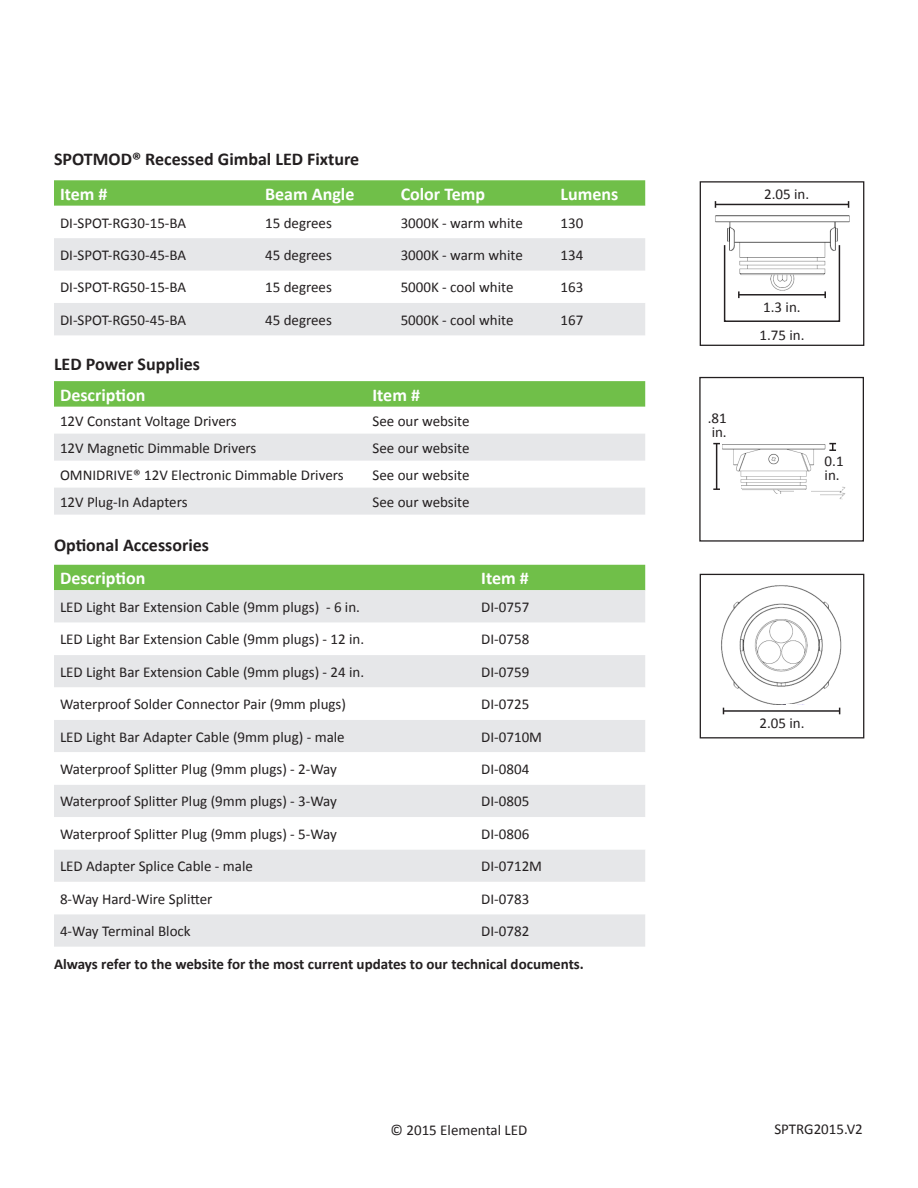
<style>
.page{position:relative;width:918px;height:1188px;background:#fff}
.page>*{position:absolute;margin:0;border:0;box-sizing:border-box;transform-origin:0 0}
.t1{font:700 18px "Calibri";color:#231f20}
.t2{font:700 18px "Calibri";color:#fff}
.t3{font:15px/13.5px "Calibri";color:#231f20}
.t4{font:700 15px "Calibri";color:#231f20}
</style>
<div class="page">
<svg style="left:54px;top:180px;width:591px;height:26px;background:#73c04d"></svg>
<div style="left:54px;top:238px;width:591px;height:33px;background:#e6e7e9"></div>
<div style="left:54px;top:303px;width:591px;height:32px;background:#e6e7e9"></div>
<div style="left:699px;top:377px;width:165px;height:165px;border:1px solid #231f20"></div>
<img style="left:722px;top:444px;width:124px;height:55px">
<svg style="left:713px;top:442px;width:7px;height:42px"></svg>
<div style="left:710px;top:495px;width:110px;height:11px;background:#fff"></div>
<div style="left:715px;top:484px;width:26px;height:18px;background:#fff"></div>
<div style="left:734px;top:491px;width:16px;height:6px;background:#fff"></div>
<hr style="left:795px;top:491px;width:16px;height:3px;background:#fff">
<hr style="left:716px;top:444px;width:1px;height:45px;background:#231f20">
<svg style="left:713px;top:488px;width:7px;height:2px"></svg>
<svg style="left:829px;top:443px;width:7px;height:8px"></svg>
<div style="left:700px;top:181px;width:164px;height:165px;border:1px solid #231f20"></div>
<img style="left:715px;top:201px;width:135px;height:93px">
<hr style="left:739px;top:294px;width:86px;height:2px;background:#231f20">
<svg style="left:738px;top:291px;width:2px;height:7px"></svg>
<svg style="left:824px;top:291px;width:2px;height:7px"></svg>
<hr style="left:715px;top:204px;width:134px;height:1px;background:#231f20">
<div style="left:724px;top:244px;width:116px;height:78px;border:1px solid #231f20"></div>
<div style="left:700px;top:574px;width:164px;height:164px;border:1px solid #231f20"></div>
<img style="left:721px;top:585px;width:121px;height:120px">
<hr style="left:723px;top:710px;width:117px;height:2px;background:#231f20">
<div style="left:54px;top:565px;width:591px;height:25px;background:#70bf49"></div>
<div style="left:54px;top:590px;width:591px;height:357px;background:#e6e7e9"></div>
<svg style="left:54px;top:623px;width:591px;height:32px"></svg>
<svg style="left:54px;top:687px;width:591px;height:227px"></svg>
<svg style="left:54px;top:381px;width:591px;height:26px;background:#72c04c"></svg>
<svg style="left:54px;top:434px;width:591px;height:81px;fill:#e6e7e9"></svg>
<p class="t1" style="left:54px;top:147px;width:307px">SPOTMOD® Recessed Gimbal LED Fixture</p>
<p class="t2" style="left:60px;top:182px;width:49px">Item #</p>
<p class="t2" style="left:265px;top:182px;width:91px">Beam Angle</p>
<p class="t2" style="left:401px;top:182px;width:86px">Color Temp</p>
<p class="t2" style="left:561px;top:182px;width:59px">Lumens</p>
<p class="t3" style="left:60px;top:216px;width:128px">DI-SPOT-RG30-15-BA</p>
<p class="t3" style="left:265px;top:216px;width:68px">15 degrees</p>
<p class="t3" style="left:401px;top:216px;width:124px">3000K - warm white</p>
<p class="t3" style="left:561px;top:216px;width:24px">130</p>
<p class="t3" style="left:60px;top:248px;width:128px">DI-SPOT-RG30-45-BA</p>
<p class="t3" style="left:265px;top:248px;width:68px">45 degrees</p>
<p class="t3" style="left:401px;top:248px;width:124px">3000K - warm white</p>
<p class="t3" style="left:561px;top:248px;width:24px">134</p>
<p class="t3" style="left:60px;top:281px;width:128px">DI-SPOT-RG50-15-BA</p>
<p class="t3" style="left:265px;top:281px;width:68px">15 degrees</p>
<p class="t3" style="left:401px;top:281px;width:114px">5000K - cool white</p>
<p class="t3" style="left:561px;top:281px;width:24px">163</p>
<p class="t3" style="left:60px;top:313px;width:128px">DI-SPOT-RG50-45-BA</p>
<p class="t3" style="left:265px;top:313px;width:68px">45 degrees</p>
<p class="t3" style="left:401px;top:313px;width:114px">5000K - cool white</p>
<p class="t3" style="left:561px;top:313px;width:24px">167</p>
<p class="t1" style="left:54px;top:352px;width:148px">LED Power Supplies</p>
<p class="t2" style="left:60px;top:383px;width:87px">Description</p>
<p class="t2" style="left:372px;top:383px;width:49px">Item #</p>
<p class="t3" style="left:60px;top:414px;width:178px">12V Constant Voltage Drivers</p>
<p class="t3" style="left:372px;top:414px;width:99px">See our website</p>
<p class="t3" style="left:60px;top:441px;width:198px">12V Magnetic Dimmable Drivers</p>
<p class="t3" style="left:372px;top:441px;width:99px">See our website</p>
<p class="t3" style="left:60px;top:468px;width:285px">OMNIDRIVE® 12V Electronic Dimmable Drivers</p>
<p class="t3" style="left:372px;top:468px;width:99px">See our website</p>
<p class="t3" style="left:60px;top:495px;width:129px">12V Plug-In Adapters</p>
<p class="t3" style="left:372px;top:495px;width:99px">See our website</p>
<p class="t1" style="left:54px;top:533px;width:157px">Optional Accessories</p>
<p class="t2" style="left:60px;top:567px;width:87px">Description</p>
<p class="t2" style="left:481px;top:567px;width:49px">Item #</p>
<p class="t3" style="left:60px;top:600px;width:302px">LED Light Bar Extension Cable (9mm plugs) - 6 in.</p>
<p class="t3" style="left:481px;top:600px;width:50px">DI-0757</p>
<p class="t3" style="left:60px;top:633px;width:306px">LED Light Bar Extension Cable (9mm plugs) - 12 in.</p>
<p class="t3" style="left:481px;top:633px;width:50px">DI-0758</p>
<p class="t3" style="left:60px;top:665px;width:306px">LED Light Bar Extension Cable (9mm plugs) - 24 in.</p>
<p class="t3" style="left:481px;top:665px;width:50px">DI-0759</p>
<p class="t3" style="left:60px;top:698px;width:288px">Waterproof Solder Connector Pair (9mm plugs)</p>
<p class="t3" style="left:481px;top:698px;width:50px">DI-0725</p>
<p class="t3" style="left:60px;top:730px;width:286px">LED Light Bar Adapter Cable (9mm plug) - male</p>
<p class="t3" style="left:481px;top:730px;width:62px">DI-0710M</p>
<p class="t3" style="left:60px;top:762px;width:278px">Waterproof Splitter Plug (9mm plugs) - 2-Way</p>
<p class="t3" style="left:481px;top:762px;width:50px">DI-0804</p>
<p class="t3" style="left:60px;top:795px;width:278px">Waterproof Splitter Plug (9mm plugs) - 3-Way</p>
<p class="t3" style="left:481px;top:795px;width:50px">DI-0805</p>
<p class="t3" style="left:60px;top:827px;width:278px">Waterproof Splitter Plug (9mm plugs) - 5-Way</p>
<p class="t3" style="left:481px;top:827px;width:50px">DI-0806</p>
<p class="t3" style="left:60px;top:860px;width:195px">LED Adapter Splice Cable - male</p>
<p class="t3" style="left:481px;top:860px;width:62px">DI-0712M</p>
<p class="t3" style="left:60px;top:892px;width:154px">8-Way Hard-Wire Splitter</p>
<p class="t3" style="left:481px;top:892px;width:50px">DI-0783</p>
<p class="t3" style="left:60px;top:924px;width:132px">4-Way Terminal Block</p>
<p class="t3" style="left:481px;top:924px;width:50px">DI-0782</p>
<p class="t4" style="left:54px;top:954px;width:531px">Always refer to the website for the most current updates to our technical documents.</p>
<p class="t3" style="left:391px;top:1123px;width:138px">© 2015 Elemental LED</p>
<p class="t3" style="left:764px;top:187px;width:47px">2.05 in.</p>
<p class="t3" style="left:708px;top:412px;width:20px">.81 in.</p>
<p class="t3" style="left:763px;top:300px;width:39px">1.3 in.</p>
<p class="t3" style="left:759px;top:329px;width:47px">1.75 in.</p>
<p class="t3" style="left:825px;top:454px;width:20px">0.1 in.</p>
<p class="t3" style="left:759px;top:717px;width:47px">2.05 in.</p>
<p class="t3" style="left:774px;top:1122px;width:90px">SPTRG2015.V2</p>
</div>
